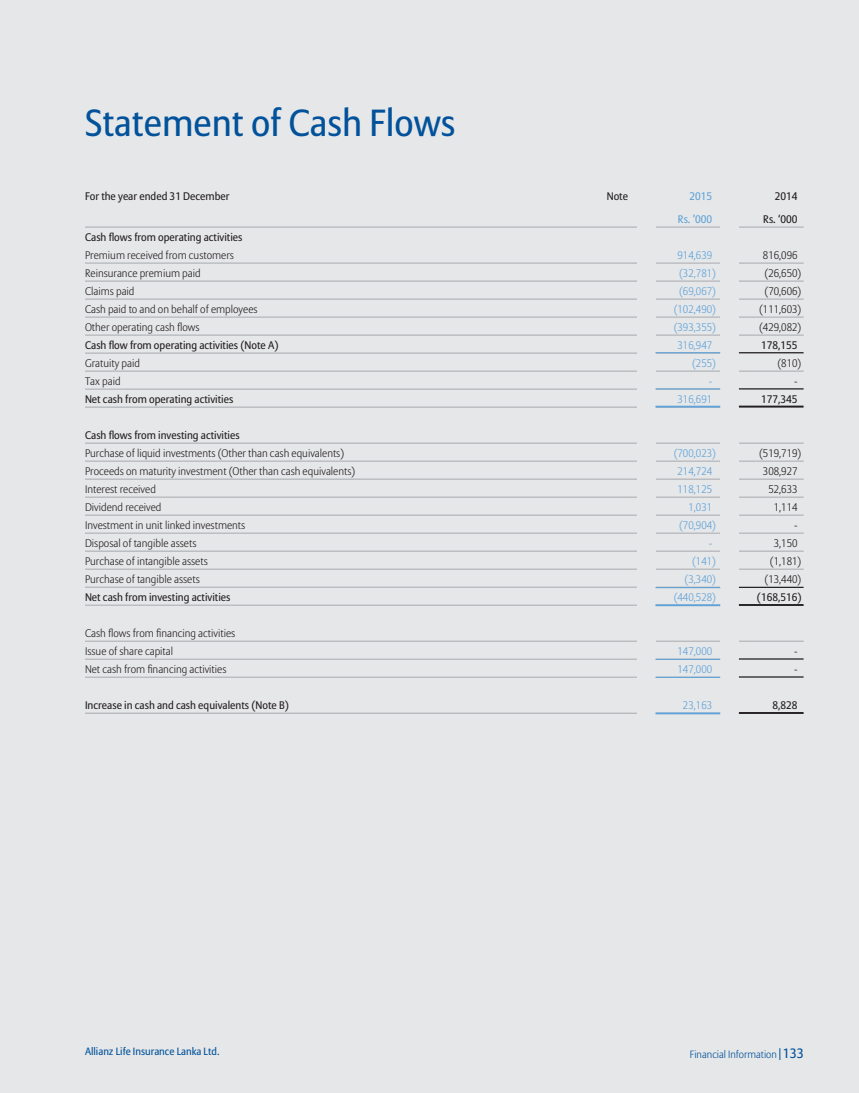
<style>
.page{position:relative;width:859px;height:1093px;background:#e6e7e9}
.page>*{position:absolute;margin:0;border:0;box-sizing:border-box;transform-origin:0 0}
.t1{font:37.5px "Allianz Sans";color:#01529a}
.notes_new{font:300 10.95px "Allianz Sans";color:#231f20}
.notes_new-2{font:10.95px "Allianz Sans";color:#231f20}
.notes_new-3{font:300 10.95px "Allianz Sans";color:#60a3d8}
.notes_new_no_line{font:10.95px "Allianz Sans";color:#231f20}
.notes_new-4{font:10.95px "Allianz Sans";color:#60a3d8}
.notes_new_no_line-2{font:10.95px "Allianz Sans";color:#60a3d8}
.t2{font:10.5px "Allianz Sans";color:#01529a}
.t3{font:300 10.5px "Allianz Sans";color:#01529a}
.s1{font-weight:400;font-size:13.5px}
</style>
<div class="page">
<svg style="left:780px;top:1048px;width:1px;height:12px"></svg>
<hr style="left:85px;top:227px;width:719px;height:1px;background:#a8a9ad">
<hr style="left:85px;top:263px;width:719px;height:1px;background:#a8a9ad">
<hr style="left:85px;top:281px;width:719px;height:1px;background:#a8a9ad">
<hr style="left:85px;top:299px;width:719px;height:1px;background:#a8a9ad">
<hr style="left:85px;top:317px;width:719px;height:1px;background:#a8a9ad">
<hr style="left:85px;top:335px;width:719px;height:1px;background:#a8a9ad">
<hr style="left:85px;top:353px;width:719px;height:1px;background:#a8a9ad">
<hr style="left:85px;top:371px;width:719px;height:1px;background:#a8a9ad">
<hr style="left:85px;top:389px;width:719px;height:1px;background:#a8a9ad">
<hr style="left:85px;top:407px;width:719px;height:1px;background:#a8a9ad">
<hr style="left:85px;top:443px;width:719px;height:1px;background:#a8a9ad">
<hr style="left:85px;top:461px;width:719px;height:1px;background:#a8a9ad">
<hr style="left:85px;top:479px;width:719px;height:1px;background:#a8a9ad">
<hr style="left:85px;top:497px;width:719px;height:1px;background:#a8a9ad">
<hr style="left:85px;top:515px;width:719px;height:1px;background:#a8a9ad">
<hr style="left:85px;top:533px;width:719px;height:1px;background:#a8a9ad">
<hr style="left:85px;top:551px;width:719px;height:1px;background:#a8a9ad">
<hr style="left:85px;top:569px;width:719px;height:1px;background:#a8a9ad">
<hr style="left:85px;top:587px;width:719px;height:1px;background:#a8a9ad">
<hr style="left:85px;top:605px;width:719px;height:1px;background:#a8a9ad">
<hr style="left:85px;top:641px;width:719px;height:1px;background:#a8a9ad">
<hr style="left:85px;top:659px;width:719px;height:1px;background:#a8a9ad">
<hr style="left:85px;top:677px;width:719px;height:1px;background:#a8a9ad">
<hr style="left:85px;top:713px;width:719px;height:1px;background:#a8a9ad">
<div style="left:720px;top:188px;width:19px;height:545px;background:#e6e7e9"></div>
<div style="left:637px;top:188px;width:18px;height:545px;background:#e6e7e9"></div>
<hr style="left:655px;top:388px;width:65px;height:1px;background:#60a3d8">
<hr style="left:655px;top:406px;width:65px;height:1px;background:#60a3d8">
<hr style="left:655px;top:587px;width:65px;height:1px;background:#60a3d8">
<hr style="left:655px;top:604px;width:65px;height:2px;background:#60a3d8">
<hr style="left:655px;top:659px;width:65px;height:1px;background:#60a3d8">
<hr style="left:655px;top:677px;width:65px;height:1px;background:#60a3d8">
<hr style="left:655px;top:712px;width:65px;height:2px;background:#60a3d8">
<hr style="left:655px;top:352px;width:65px;height:1px;background:#60a3d8">
<hr style="left:739px;top:352px;width:64px;height:1px;background:#231f20">
<hr style="left:739px;top:388px;width:64px;height:1px;background:#231f20">
<hr style="left:739px;top:406px;width:64px;height:1px;background:#231f20">
<hr style="left:739px;top:587px;width:64px;height:1px;background:#231f20">
<hr style="left:739px;top:604px;width:64px;height:2px;background:#231f20">
<hr style="left:739px;top:658px;width:64px;height:1px;background:#231f20">
<hr style="left:739px;top:676px;width:64px;height:1px;background:#231f20">
<hr style="left:739px;top:712px;width:64px;height:2px;background:#231f20">
<p class="t1" style="left:85px;top:101px;width:372px">Statement of Cash Flows</p>
<p class="notes_new_no_line" style="left:85px;top:190px;width:146px">For the year ended 31 December</p>
<p class="notes_new_no_line" style="left:607px;top:190px;width:23px">Note</p>
<p class="notes_new_no_line-2" style="left:689px;top:190px;width:24px">2015</p>
<p class="notes_new_no_line" style="left:775px;top:190px;width:24px">2014</p>
<p class="notes_new-4" style="left:678px;top:212px;width:36px">Rs. ’000</p>
<p class="notes_new-2" style="left:763px;top:212px;width:36px">Rs. ‘000</p>
<p class="notes_new_no_line" style="left:85px;top:230px;width:159px">Cash flows from operating activities</p>
<p class="notes_new" style="left:85px;top:248px;width:150px">Premium received from customers</p>
<p class="notes_new-3" style="left:677px;top:248px;width:36px">914,639</p>
<p class="notes_new" style="left:763px;top:248px;width:36px">816,096</p>
<p class="notes_new" style="left:85px;top:266px;width:117px">Reinsurance premium paid</p>
<p class="notes_new-3" style="left:679px;top:266px;width:38px">(32,781)</p>
<p class="notes_new" style="left:764px;top:266px;width:38px">(26,650)</p>
<p class="notes_new" style="left:85px;top:284px;width:51px">Claims paid</p>
<p class="notes_new-3" style="left:679px;top:284px;width:38px">(69,067)</p>
<p class="notes_new" style="left:764px;top:284px;width:38px">(70,606)</p>
<p class="notes_new" style="left:85px;top:302px;width:174px">Cash paid to and on behalf of employees</p>
<p class="notes_new-3" style="left:674px;top:302px;width:44px">(102,490)</p>
<p class="notes_new" style="left:759px;top:302px;width:44px">(111,603)</p>
<p class="notes_new" style="left:85px;top:320px;width:116px">Other operating cash flows</p>
<p class="notes_new-3" style="left:674px;top:320px;width:44px">(393,355)</p>
<p class="notes_new" style="left:759px;top:320px;width:44px">(429,082)</p>
<p class="notes_new-2" style="left:85px;top:338px;width:195px">Cash flow from operating activities (Note A)</p>
<p class="notes_new-3" style="left:677px;top:338px;width:36px">316,947</p>
<p class="notes_new-2" style="left:761px;top:338px;width:38px">178,155</p>
<p class="notes_new" style="left:85px;top:356px;width:56px">Gratuity paid</p>
<p class="notes_new-3" style="left:692px;top:356px;width:26px">(255)</p>
<p class="notes_new" style="left:777px;top:356px;width:26px">(810)</p>
<p class="notes_new" style="left:85px;top:374px;width:37px">Tax paid</p>
<p class="notes_new-3" style="left:709px;top:374px;width:5px">-</p>
<p class="notes_new" style="left:794px;top:374px;width:5px">-</p>
<p class="notes_new-2" style="left:85px;top:392px;width:150px">Net cash from operating activities</p>
<p class="notes_new-3" style="left:677px;top:392px;width:36px">316,691</p>
<p class="notes_new-2" style="left:761px;top:392px;width:38px">177,345</p>
<p class="notes_new-2" style="left:85px;top:428px;width:156px">Cash flows from investing activities</p>
<p class="notes_new" style="left:85px;top:446px;width:261px">Purchase of liquid investments (Other than cash equivalents)</p>
<p class="notes_new-3" style="left:674px;top:446px;width:44px">(700,023)</p>
<p class="notes_new" style="left:759px;top:446px;width:44px">(519,719)</p>
<p class="notes_new" style="left:85px;top:464px;width:272px">Proceeds on maturity investment (Other than cash equivalents)</p>
<p class="notes_new-3" style="left:677px;top:464px;width:36px">214,724</p>
<p class="notes_new" style="left:763px;top:464px;width:36px">308,927</p>
<p class="notes_new" style="left:85px;top:482px;width:72px">Interest received</p>
<p class="notes_new-3" style="left:677px;top:482px;width:36px">118,125</p>
<p class="notes_new" style="left:768px;top:482px;width:31px">52,633</p>
<p class="notes_new" style="left:85px;top:500px;width:78px">Dividend received</p>
<p class="notes_new-3" style="left:688px;top:500px;width:25px">1,031</p>
<p class="notes_new" style="left:774px;top:500px;width:25px">1,114</p>
<p class="notes_new" style="left:85px;top:518px;width:162px">Investment in unit linked investments</p>
<p class="notes_new-3" style="left:679px;top:518px;width:38px">(70,904)</p>
<p class="notes_new" style="left:794px;top:518px;width:5px">-</p>
<p class="notes_new" style="left:85px;top:536px;width:113px">Disposal of tangible assets</p>
<p class="notes_new-3" style="left:709px;top:536px;width:5px">-</p>
<p class="notes_new" style="left:774px;top:536px;width:25px">3,150</p>
<p class="notes_new" style="left:85px;top:554px;width:124px">Purchase of intangible assets</p>
<p class="notes_new-3" style="left:692px;top:554px;width:26px">(141)</p>
<p class="notes_new" style="left:770px;top:554px;width:33px">(1,181)</p>
<p class="notes_new" style="left:85px;top:572px;width:116px">Purchase of tangible assets</p>
<p class="notes_new-3" style="left:685px;top:572px;width:33px">(3,340)</p>
<p class="notes_new" style="left:764px;top:572px;width:38px">(13,440)</p>
<p class="notes_new-2" style="left:85px;top:590px;width:147px">Net cash from investing activities</p>
<p class="notes_new-3" style="left:674px;top:590px;width:44px">(440,528)</p>
<p class="notes_new-2" style="left:757px;top:590px;width:46px">(168,516)</p>
<p class="notes_new" style="left:85px;top:626px;width:152px">Cash flows from financing activities</p>
<p class="notes_new" style="left:85px;top:644px;width:90px">Issue of share capital</p>
<p class="notes_new-3" style="left:677px;top:644px;width:36px">147,000</p>
<p class="notes_new" style="left:794px;top:644px;width:5px">-</p>
<p class="notes_new" style="left:85px;top:662px;width:143px">Net cash from financing activities</p>
<p class="notes_new-3" style="left:677px;top:662px;width:36px">147,000</p>
<p class="notes_new" style="left:794px;top:662px;width:5px">-</p>
<p class="notes_new-2" style="left:85px;top:698px;width:205px">Increase in cash and cash equivalents (Note B)</p>
<p class="notes_new-3" style="left:683px;top:698px;width:31px">23,163</p>
<p class="notes_new-2" style="left:772px;top:698px;width:27px">8,828</p>
<p class="t2" style="left:85px;top:1044px;width:136px">Allianz Life Insurance Lanka Ltd.</p>
<p class="t3" style="left:690px;top:1048px;width:115px">Financial Information <span class="s1">133</span></p>
</div>
